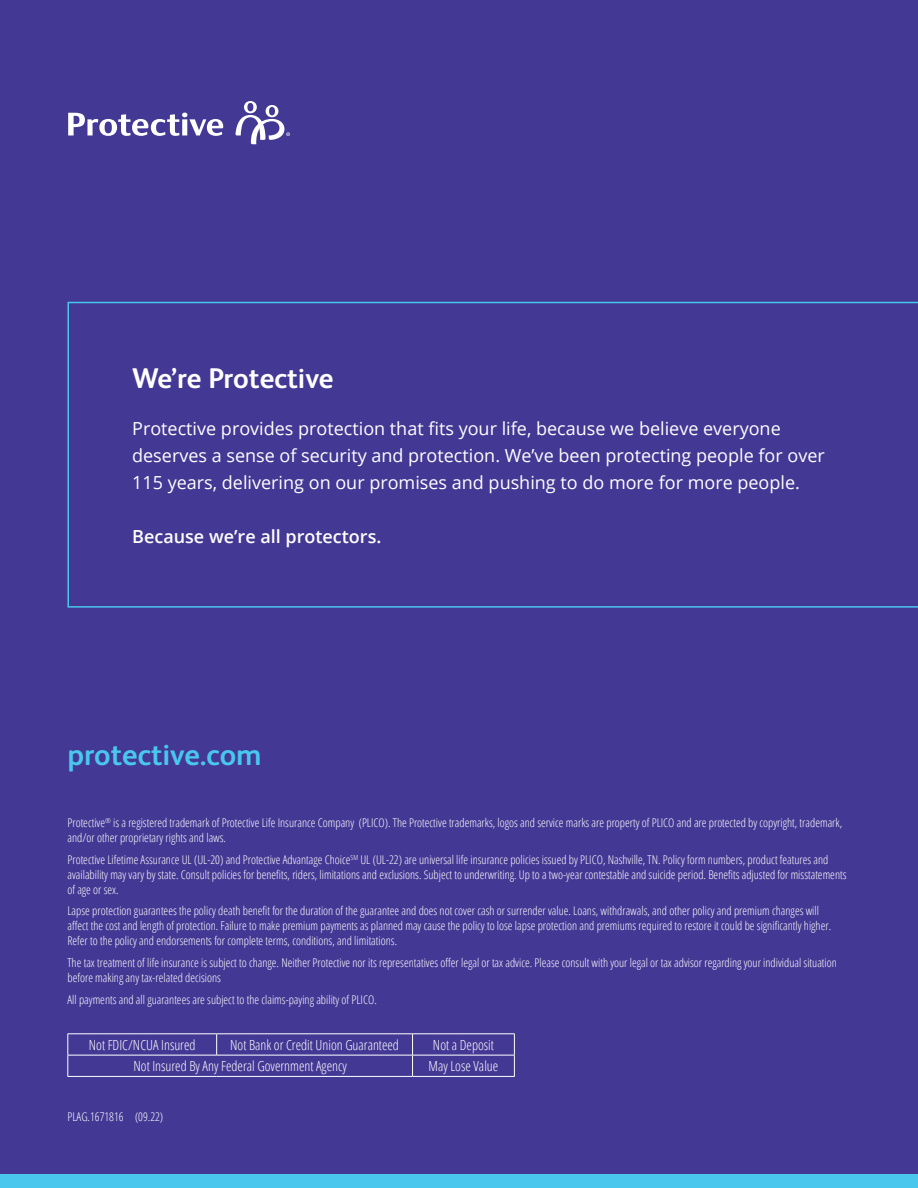
<style>
.page{position:relative;width:918px;height:1188px;background:#443895}
.page>*{position:absolute;margin:0;border:0;box-sizing:border-box;transform-origin:0 0}
.t1{font:700 30px "FS Albert Pro";color:#49c7ed}
.t2{font:700 28.5px "FS Albert Pro";color:#fff}
.t3{font:18px/27px "Open Sans";color:#fff}
.t4{font:600 18px "Open Sans";color:#fff}
.t5{font:300 condensed 13.95px "Open Sans";color:#fff}
.t6{font:300 condensed 12px/15px "Open Sans";color:#fff}
</style>
<div class="page">
<div style="left:0;top:1174px;width:918px;height:14px;background:#49c7ed"></div>
<svg style="left:67px;top:301px;width:851px;height:307px"></svg>
<hr style="left:68px;top:1033px;width:149px;height:1px;background:#fff">
<hr style="left:217px;top:1033px;width:196px;height:1px;background:#fff">
<svg style="left:216px;top:1034px;width:1px;height:21px"></svg>
<hr style="left:413px;top:1033px;width:102px;height:1px;background:#fff">
<hr style="left:68px;top:1055px;width:149px;height:1px;background:#fff">
<svg style="left:68px;top:1034px;width:1px;height:42px"></svg>
<hr style="left:217px;top:1055px;width:196px;height:1px;background:#fff">
<hr style="left:413px;top:1055px;width:102px;height:1px;background:#fff">
<svg style="left:412px;top:1034px;width:1px;height:42px"></svg>
<svg style="left:514px;top:1034px;width:1px;height:42px"></svg>
<hr style="left:68px;top:1076px;width:149px;height:1px;background:#fff">
<hr style="left:217px;top:1076px;width:196px;height:1px;background:#fff">
<hr style="left:413px;top:1076px;width:102px;height:1px;background:#fff">
<svg style="left:68px;top:113px;width:155px;height:23px"></svg>
<svg style="left:235px;top:101px;width:55px;height:43px"></svg>
<h2 class="t2" style="left:132px;top:359px;width:203px">We’re Protective</h2>
<p class="t3" style="left:132px;top:414px;width:694px">Protective provides protection that fits your life, because we believe everyone deserves a sense of security and protection. We’ve been protecting people for over<br>115 years, delivering on our promises and pushing to do more for more people.</p>
<h3 class="t4" style="left:132px;top:524px;width:251px">Because we’re all protectors.</h3>
<h1 class="t1" style="left:68px;top:734px;width:196px">protective.com</h1>
<p class="t6" style="left:67px;top:815px;width:776px">Protective<sup>®</sup> is a registered trademark of Protective Life Insurance Company (PLICO). The Protective trademarks, logos and service marks are property of PLICO and are protected by copyright, trademark, and/or other proprietary rights and laws.</p>
<p class="t6" style="left:67px;top:851px;width:781px">Protective Lifetime Assurance UL (UL-20) and Protective Advantage Choice<sup>SM</sup> UL (UL-22) are universal life insurance policies issued by PLICO, Nashville, TN. Policy form numbers, product features and availability may vary by state. Consult policies for benefits, riders, limitations and exclusions. Subject to underwriting. Up to a two-year contestable and suicide period. Benefits adjusted for misstatements of age or sex.</p>
<p class="t6" style="left:68px;top:903px;width:765px">Lapse protection guarantees the policy death benefit for the duration of the guarantee and does not cover cash or surrender value. Loans, withdrawals, and other policy and premium changes will affect the cost and length of protection. Failure to make premium payments as planned may cause the policy to lose lapse protection and premiums required to restore it could be significantly higher.<br>Refer to the policy and endorsements for complete terms, conditions, and limitations.</p>
<p class="t6" style="left:68px;top:955px;width:771px">The tax treatment of life insurance is subject to change. Neither Protective nor its representatives offer legal or tax advice. Please consult with your legal or tax advisor regarding your individual situation before making any tax-related decisions</p>
<p class="t6" style="left:68px;top:992px;width:311px">All payments and all guarantees are subject to the claims-paying ability of PLICO.</p>
<p class="t5" style="left:89px;top:1035px;width:108px">Not FDIC/NCUA Insured</p>
<p class="t5" style="left:230px;top:1035px;width:170px">Not Bank or Credit Union Guaranteed</p>
<p class="t5" style="left:433px;top:1035px;width:62px">Not a Deposit</p>
<p class="t5" style="left:134px;top:1057px;width:215px">Not Insured By Any Federal Government Agency</p>
<p class="t5" style="left:429px;top:1057px;width:71px">May Lose Value</p>
<p class="t6" style="left:68px;top:1108px;width:97px">PLAG.1671816 (09.22)</p>
</div>
